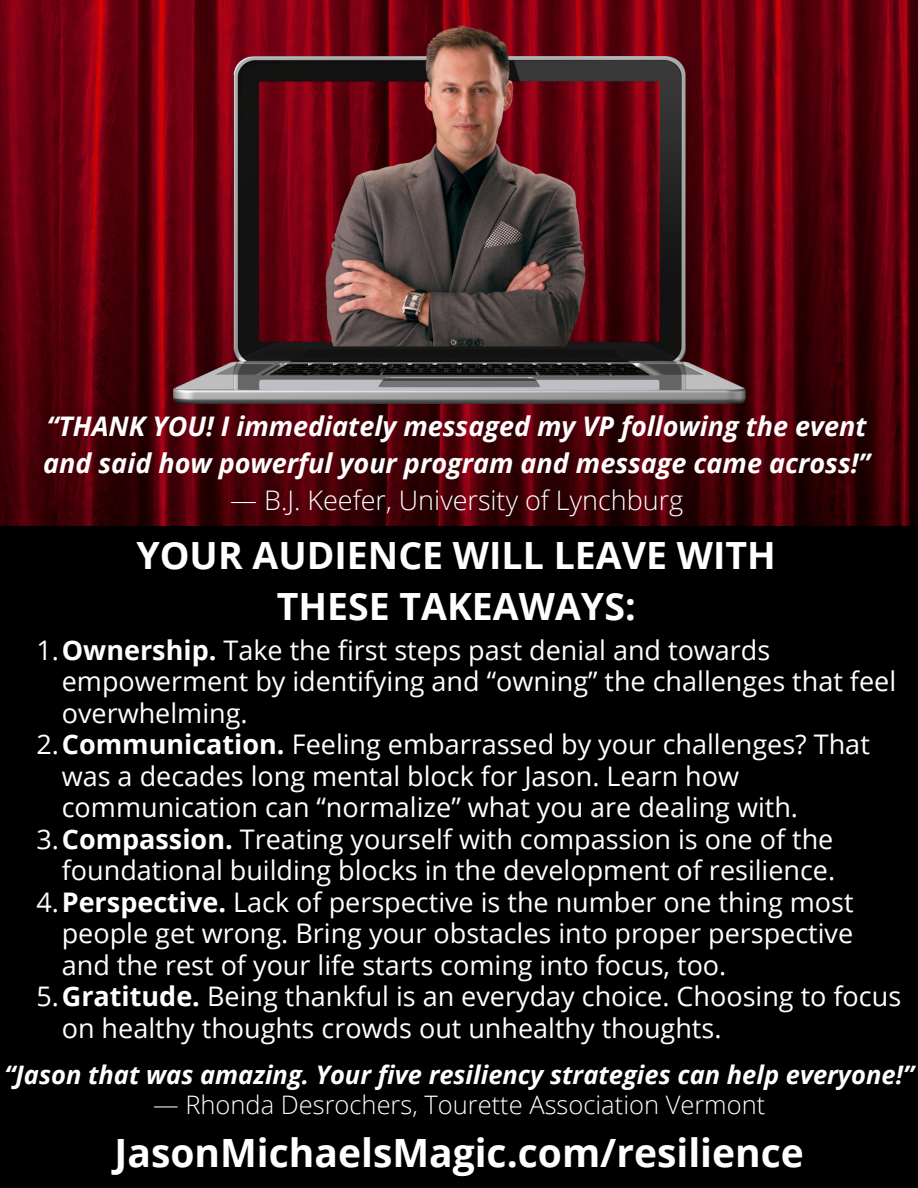
<style>
.page{position:relative;width:918px;height:1188px;background:#000}
.page>*{position:absolute;margin:0;border:0;box-sizing:border-box;transform-origin:0 0}
.t1{font:700 39px "Open Sans";color:#fff}
.t2{font:700 37.5px/51.8px "Open Sans";color:#fff;text-align:center}
.t3{font:27px "Open Sans";color:#fff}
.t4{font:italic 700 27px/37.2px "Open Sans";color:#fff}
.t5{font:300 27px "Open Sans";color:#fff}
.t6{font:italic 700 25.5px "Open Sans";color:#fff}
.t7{font:300 25.5px "Open Sans";color:#fff}
.s1{font-weight:700}
</style>
<div class="page">
<img style="left:0;top:0;width:918px;height:525px">
<img style="left:174px;top:57px;width:571px;height:346px">
<img style="left:228px;top:0;width:463px;height:347px">
<p class="t4" style="left:43px;top:407px;width:829px">“THANK YOU! I immediately messaged my VP following the event and said how powerful your program and message came across!”</p>
<p class="t5" style="left:230px;top:481px;width:455px">— B.J. Keefer, University of Lynchburg</p>
<h2 class="t2" style="left:136px;top:528px;width:641px">YOUR AUDIENCE WILL LEAVE WITH<br>THESE TAKEAWAYS:</h2>
<p class="t3" style="left:37px;top:631px;width:735px">1.<span class="s1">Ownership.</span> Take the first steps past denial and towards</p>
<p class="t3" style="left:62px;top:662px;width:836px">empowerment by identifying and “owning” the challenges that feel</p>
<p class="t3" style="left:62px;top:694px;width:187px">overwhelming.</p>
<p class="t3" style="left:37px;top:725px;width:835px">2.<span class="s1">Communication.</span> Feeling embarrassed by your challenges? That</p>
<p class="t3" style="left:62px;top:757px;width:679px">was a decades long mental block for Jason. Learn how</p>
<p class="t3" style="left:62px;top:788px;width:738px">communication can “normalize” what you are dealing with.</p>
<p class="t3" style="left:37px;top:820px;width:798px">3.<span class="s1">Compassion.</span> Treating yourself with compassion is one of the</p>
<p class="t3" style="left:62px;top:851px;width:775px">foundational building blocks in the development of resilience.</p>
<p class="t3" style="left:37px;top:883px;width:819px">4.<span class="s1">Perspective.</span> Lack of perspective is the number one thing most</p>
<p class="t3" style="left:62px;top:914px;width:793px">people get wrong. Bring your obstacles into proper perspective</p>
<p class="t3" style="left:62px;top:946px;width:666px">and the rest of your life starts coming into focus, too.</p>
<p class="t3" style="left:37px;top:977px;width:866px">5.<span class="s1">Gratitude.</span> Being thankful is an everyday choice. Choosing to focus</p>
<p class="t3" style="left:62px;top:1009px;width:661px">on healthy thoughts crowds out unhealthy thoughts.</p>
<p class="t6" style="left:5px;top:1057px;width:911px">“Jason that was amazing. Your five resiliency strategies can help everyone!”</p>
<p class="t7" style="left:153px;top:1087px;width:614px">— Rhonda Desrochers, Tourette Association Vermont</p>
<h1 class="t1" style="left:115px;top:1125px;width:691px">JasonMichaelsMagic.com/resilience</h1>
</div>
